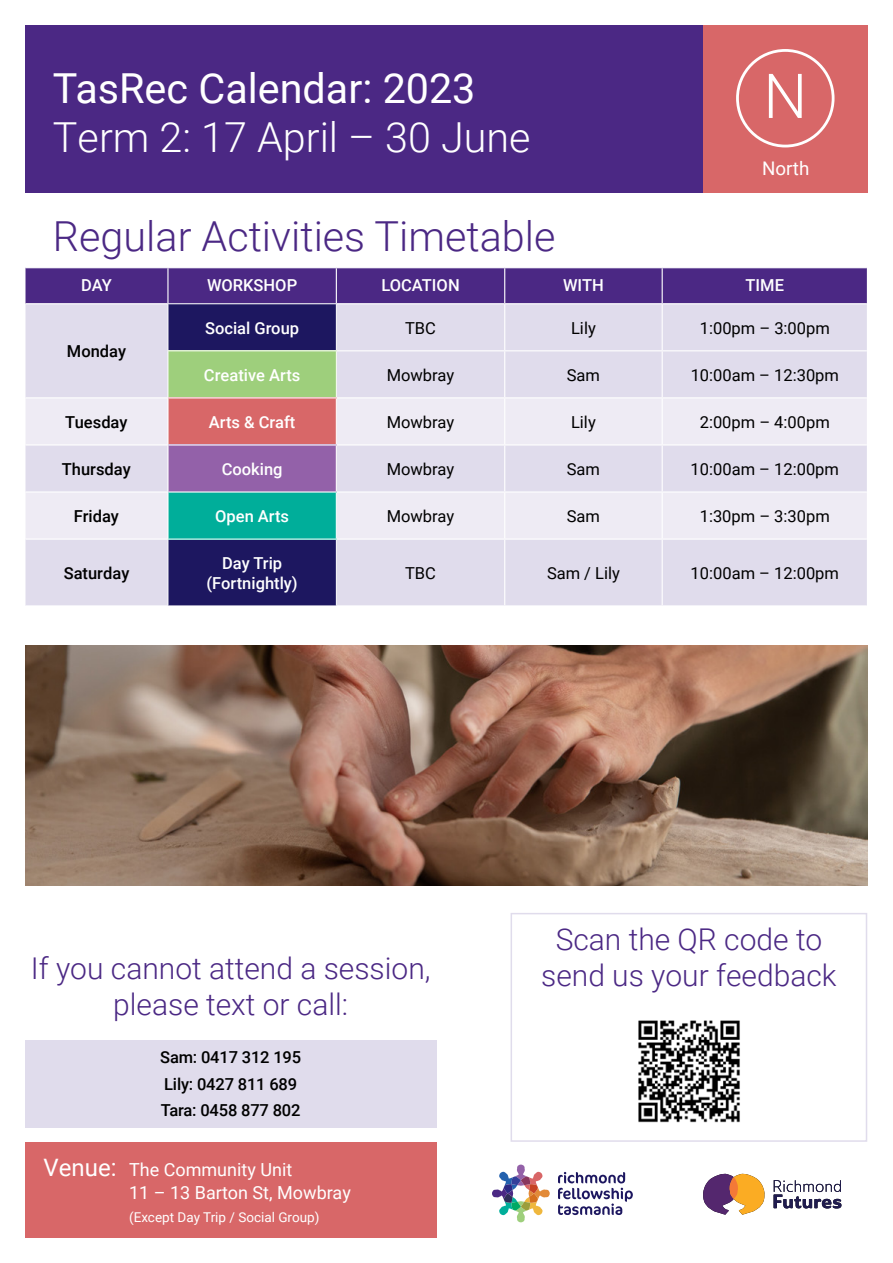
<style>
.page{position:relative;width:893px;height:1263px;background:#fff}
.page>*{position:absolute;margin:0;border:0;box-sizing:border-box;transform-origin:0 0}
.t1{font:300 61.95px "Roboto";color:#fff}
.t2{font:300 41.4px "Roboto";color:#4b2884}
.t3{font:300 41.4px "Roboto";color:#fff}
.t4{font:41.4px "Roboto";color:#fff}
.t5{font:300 30px/36px "Roboto";color:#4b2884;text-align:center}
.t6{font:18.75px "Roboto";color:#fff}
.t7{font:18px/23px "Roboto";color:#fff}
.t8{font:16.5px "Roboto";color:#000}
.t9{font:500 16.5px/19.8px "Roboto";color:#fff;text-align:center}
.t10{font:500 16.5px/26.2px "Roboto";letter-spacing:-.01em;color:#000}
.t11{font:13.5px "Roboto";color:#fff}
.s1{font-size:24px}
</style>
<div class="page">
<div style="left:26px;top:26px;width:841px;height:167px;background:#4b2884"></div>
<div style="left:26px;top:1040px;width:411px;height:88px;background:#e0dcec"></div>
<div style="left:703px;top:26px;width:164px;height:167px;background:#d86768"></div>
<div style="left:26px;top:1142px;width:411px;height:95px;background:#d86768"></div>
<div style="left:736px;top:49px;width:98px;height:98px;border:3px solid #fff;border-radius:50%"></div>
<div style="left:26px;top:268px;width:841px;height:35px;background:#4b2884"></div>
<div style="left:26px;top:304px;width:841px;height:301px;background:#e0dcec"></div>
<div style="left:169px;top:304px;width:167px;height:301px;background:#1d1760"></div>
<div style="left:168px;top:351px;width:168px;height:47px;background:#9ecf7c"></div>
<svg style="left:26px;top:398px;width:841px;height:140px;background:#e9e6f1"></svg>
<div style="left:168px;top:398px;width:168px;height:47px;background:#d86768"></div>
<div style="left:168px;top:445px;width:168px;height:47px;background:#9361a9"></div>
<div style="left:168px;top:492px;width:168px;height:47px;background:#00ae9a"></div>
<hr style="left:167px;top:268px;width:2px;height:35px;background:#fff">
<hr style="left:336px;top:268px;width:1px;height:35px;background:#fff">
<hr style="left:504px;top:268px;width:1px;height:35px;background:#fff">
<hr style="left:662px;top:268px;width:1px;height:35px;background:#fff">
<hr style="left:504px;top:304px;width:1px;height:46px;background:#fff">
<hr style="left:662px;top:304px;width:1px;height:46px;background:#fff">
<hr style="left:337px;top:350px;width:168px;height:1px;background:#fff">
<hr style="left:505px;top:350px;width:157px;height:1px;background:#fff">
<hr style="left:504px;top:351px;width:1px;height:46px;background:#fff">
<hr style="left:662px;top:350px;width:205px;height:1px;background:#fff">
<hr style="left:662px;top:351px;width:1px;height:46px;background:#fff">
<hr style="left:26px;top:397px;width:142px;height:1px;background:#fff">
<hr style="left:168px;top:397px;width:168px;height:1px;background:#fff">
<hr style="left:167px;top:398px;width:2px;height:46px;background:#fff">
<hr style="left:336px;top:397px;width:169px;height:1px;background:#fff">
<hr style="left:336px;top:398px;width:1px;height:46px;background:#fff">
<hr style="left:505px;top:397px;width:157px;height:1px;background:#fff">
<hr style="left:504px;top:398px;width:1px;height:46px;background:#fff">
<hr style="left:662px;top:397px;width:205px;height:1px;background:#fff">
<hr style="left:662px;top:398px;width:1px;height:46px;background:#fff">
<hr style="left:26px;top:444px;width:142px;height:1px;background:#fff">
<hr style="left:168px;top:444px;width:168px;height:1px;background:#fff">
<hr style="left:167px;top:445px;width:2px;height:46px;background:#fff">
<hr style="left:336px;top:444px;width:169px;height:1px;background:#fff">
<hr style="left:336px;top:445px;width:1px;height:46px;background:#fff">
<hr style="left:505px;top:444px;width:157px;height:1px;background:#fff">
<hr style="left:504px;top:445px;width:1px;height:46px;background:#fff">
<hr style="left:662px;top:444px;width:205px;height:1px;background:#fff">
<hr style="left:662px;top:445px;width:1px;height:46px;background:#fff">
<hr style="left:26px;top:491px;width:142px;height:2px;background:#fff">
<hr style="left:168px;top:491px;width:168px;height:2px;background:#fff">
<hr style="left:167px;top:493px;width:2px;height:46px;background:#fff">
<hr style="left:336px;top:491px;width:169px;height:2px;background:#fff">
<hr style="left:336px;top:493px;width:1px;height:46px;background:#fff">
<hr style="left:505px;top:491px;width:157px;height:2px;background:#fff">
<hr style="left:504px;top:493px;width:1px;height:45px;background:#fff">
<hr style="left:662px;top:491px;width:205px;height:2px;background:#fff">
<hr style="left:662px;top:493px;width:1px;height:45px;background:#fff">
<hr style="left:26px;top:538px;width:142px;height:2px;background:#fff">
<hr style="left:337px;top:538px;width:168px;height:2px;background:#fff">
<hr style="left:505px;top:538px;width:157px;height:2px;background:#fff">
<hr style="left:504px;top:540px;width:1px;height:65px;background:#fff">
<hr style="left:662px;top:538px;width:205px;height:2px;background:#fff">
<hr style="left:662px;top:540px;width:1px;height:65px;background:#fff">
<hr style="left:168px;top:304px;width:1px;height:46px;background:#fff">
<hr style="left:336px;top:304px;width:1px;height:46px;background:#fff">
<hr style="left:168px;top:351px;width:1px;height:46px;background:#fff">
<hr style="left:336px;top:351px;width:1px;height:46px;background:#fff">
<hr style="left:168px;top:539px;width:1px;height:66px;background:#fff">
<hr style="left:336px;top:539px;width:1px;height:66px;background:#fff">
<hr style="left:168px;top:350px;width:169px;height:1px;background:#fff">
<hr style="left:168px;top:539px;width:169px;height:1px;background:#fff">
<svg style="left:492px;top:1164px;width:58px;height:58px"></svg>
<svg style="left:558px;top:1172px;width:75px;height:43px"></svg>
<svg style="left:703px;top:1174px;width:61px;height:41px"></svg>
<svg style="left:773px;top:1180px;width:68px;height:28px"></svg>
<img style="left:26px;top:645px;width:841px;height:241px">
<div style="left:511px;top:913px;width:356px;height:229px;border:2px solid #e0dcec"></div>
<img style="left:638px;top:1020px;width:102px;height:103px">
<h2 class="t4" style="left:53px;top:59px;width:424px">TasRec Calendar: 2023</h2>
<h2 class="t3" style="left:53px;top:109px;width:479px">Term 2: 17 April – 30 June</h2>
<h2 class="t2" style="left:53px;top:207px;width:504px">Regular Activities Timetable</h2>
<h1 class="t1" style="left:763px;top:53px;width:45px">N</h1>
<p class="t6" style="left:762px;top:155px;width:49px">North</p>
<p class="t9" style="left:81px;top:275px;width:32px">DAY</p>
<p class="t9" style="left:207px;top:275px;width:92px">WORKSHOP</p>
<p class="t9" style="left:381px;top:275px;width:80px">LOCATION</p>
<p class="t9" style="left:563px;top:275px;width:42px">WITH</p>
<p class="t9" style="left:746px;top:275px;width:40px">TIME</p>
<p class="t10" style="left:67px;top:338px;width:61px">Monday</p>
<p class="t9" style="left:205px;top:317px;width:96px">Social Group</p>
<p class="t8" style="left:405px;top:316px;width:32px">TBC</p>
<p class="t8" style="left:571px;top:316px;width:26px">Lily</p>
<p class="t8" style="left:700px;top:316px;width:132px">1:00pm – 3:00pm</p>
<p class="t9" style="left:204px;top:364px;width:98px">Creative Arts</p>
<p class="t8" style="left:387px;top:363px;width:69px">Mowbray</p>
<p class="t8" style="left:567px;top:363px;width:35px">Sam</p>
<p class="t8" style="left:691px;top:363px;width:150px">10:00am – 12:30pm</p>
<p class="t10" style="left:65px;top:408px;width:64px">Tuesday</p>
<p class="t9" style="left:209px;top:412px;width:88px">Arts &amp; Craft</p>
<p class="t8" style="left:387px;top:410px;width:69px">Mowbray</p>
<p class="t8" style="left:571px;top:410px;width:26px">Lily</p>
<p class="t8" style="left:700px;top:410px;width:132px">2:00pm – 4:00pm</p>
<p class="t10" style="left:62px;top:455px;width:70px">Thursday</p>
<p class="t9" style="left:222px;top:459px;width:62px">Cooking</p>
<p class="t8" style="left:387px;top:458px;width:69px">Mowbray</p>
<p class="t8" style="left:567px;top:458px;width:35px">Sam</p>
<p class="t8" style="left:691px;top:458px;width:150px">10:00am – 12:00pm</p>
<p class="t10" style="left:74px;top:502px;width:47px">Friday</p>
<p class="t9" style="left:215px;top:506px;width:76px">Open Arts</p>
<p class="t8" style="left:387px;top:505px;width:69px">Mowbray</p>
<p class="t8" style="left:567px;top:505px;width:35px">Sam</p>
<p class="t8" style="left:700px;top:505px;width:132px">1:30pm – 3:30pm</p>
<p class="t10" style="left:64px;top:559px;width:67px">Saturday</p>
<p class="t9" style="left:207px;top:553px;width:93px">Day Trip (Fortnightly)</p>
<p class="t8" style="left:405px;top:562px;width:32px">TBC</p>
<p class="t8" style="left:547px;top:562px;width:74px">Sam / Lily</p>
<p class="t8" style="left:691px;top:562px;width:150px">10:00am – 12:00pm</p>
<h3 class="t5" style="left:31px;top:949px;width:401px">If you cannot attend a session, please text or call:</h3>
<p class="t10" style="left:160px;top:1044px;width:143px">Sam: 0417 312 195<br>Lily: 0427 811 689<br>Tara: 0458 877 802</p>
<p class="t7" style="left:129px;top:1157px;width:223px;text-indent:-85px"><span class="s1">Venue:</span> The Community Unit<br>11 – 13 Barton St, Mowbray</p>
<p class="t11" style="left:129px;top:1207px;width:192px">(Except Day Trip / Social Group)</p>
<h3 class="t5" style="left:541px;top:920px;width:297px">Scan the QR code to send us your feedback</h3>
</div>
